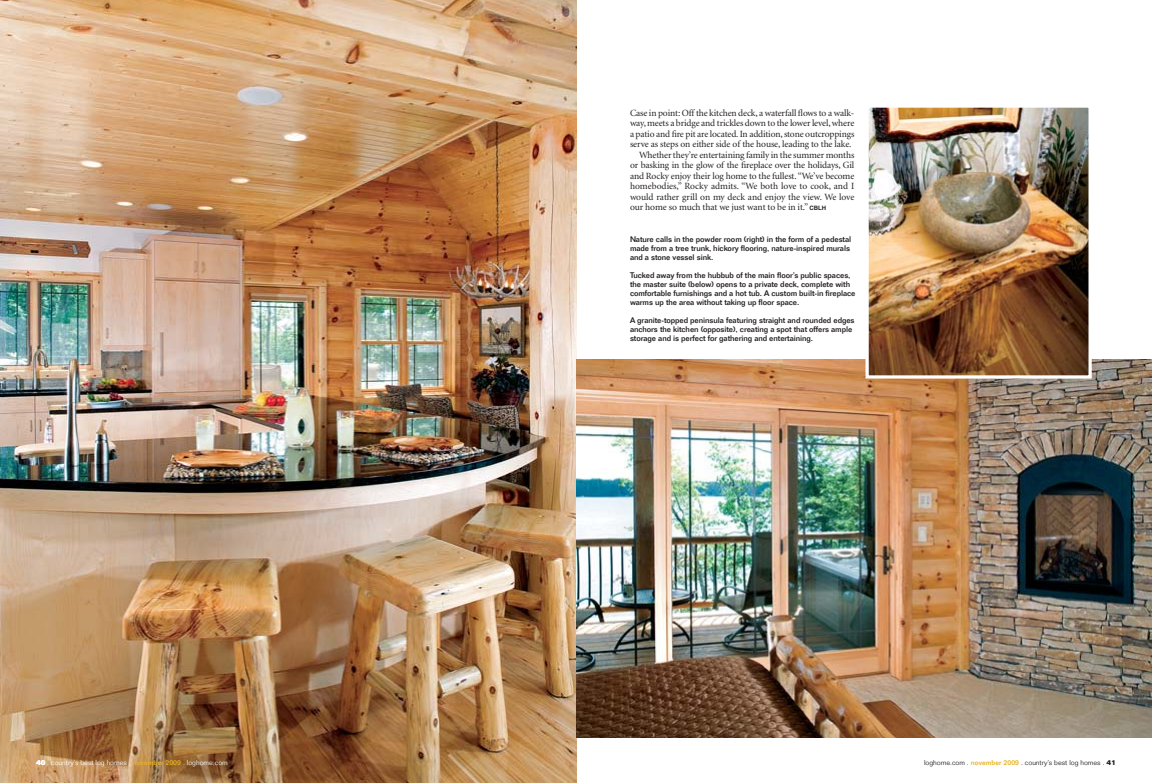
<style>
.page{position:relative;width:1152px;height:783px;background:#fff}
.page>*{position:absolute;margin:0;border:0;box-sizing:border-box;transform-origin:0 0}
.t1{font:9.5px "Minion";letter-spacing:-.01em;color:#231f20}
.t2{font:500 8px/9px "Folio Std";letter-spacing:-.01em;color:#231f20}
.t3{font:300 7px "Folio Std";color:#fff}
.t4{font:300 7px "Folio Std";color:#231f20}
.s1{font-family:"Helvetica";font-weight:700;font-size:6px}
.s2{font-weight:700}
.s3{font-weight:500;color:#e6b122}
</style>
<div class="page">
<img style="left:0;top:0;width:577px;height:783px">
<img style="left:577px;top:359px;width:575px;height:379px">
<img style="left:870px;top:108px;width:218px;height:267px">
<div style="left:866px;top:104px;width:226px;height:275px;border:3px solid #fff"></div>
<p class="t1" style="left:630px;top:109px;width:226px">Case in point: Off the kitchen deck, a waterfall flows to a walk-</p>
<p class="t1" style="left:630px;top:119px;width:226px">way, meets a bridge and trickles down to the lower level, where</p>
<p class="t1" style="left:630px;top:130px;width:226px">a patio and fire pit are located. In addition, stone outcroppings</p>
<p class="t1" style="left:630px;top:140px;width:223px">serve as steps on either side of the house, leading to the lake.</p>
<p class="t1" style="left:639px;top:151px;width:217px">Whether they’re entertaining family in the summer months</p>
<p class="t1" style="left:630px;top:161px;width:226px">or basking in the glow of the fireplace over the holidays, Gil</p>
<p class="t1" style="left:630px;top:172px;width:226px">and Rocky enjoy their log home to the fullest. “We’ve become</p>
<p class="t1" style="left:630px;top:182px;width:226px">homebodies,” Rocky admits. “We both love to cook, and I</p>
<p class="t1" style="left:630px;top:193px;width:226px">would rather grill on my deck and enjoy the view. We love</p>
<p class="t1" style="left:630px;top:203px;width:198px">our home so much that we just want to be in it.” <span class="s1">CBLH</span></p>
<p class="t2" style="left:630px;top:236px;width:223px">Nature calls in the powder room (right) in the form of a pedestal made from a tree trunk, hickory flooring, nature-inspired murals and a stone vessel sink.</p>
<p class="t2" style="left:630px;top:272px;width:227px">Tucked away from the hubbub of the main floor’s public spaces, the master suite (below) opens to a private deck, complete with comfortable furnishings and a hot tub. A custom built-in fireplace warms up the area without taking up floor space.</p>
<p class="t2" style="left:630px;top:317px;width:226px">A granite-topped peninsula featuring straight and rounded edges anchors the kitchen (opposite), creating a spot that offers ample storage and is perfect for gathering and entertaining.</p>
<p class="t3" style="left:36px;top:760px;width:193px"><span class="s2">40</span> . country’s best log homes . <span class="s3">november 2009</span> . loghome.com</p>
<p class="t4" style="left:924px;top:760px;width:193px">loghome.com . <span class="s3">november 2009</span> . country’s best log homes . <span class="s2">41</span></p>
</div>
